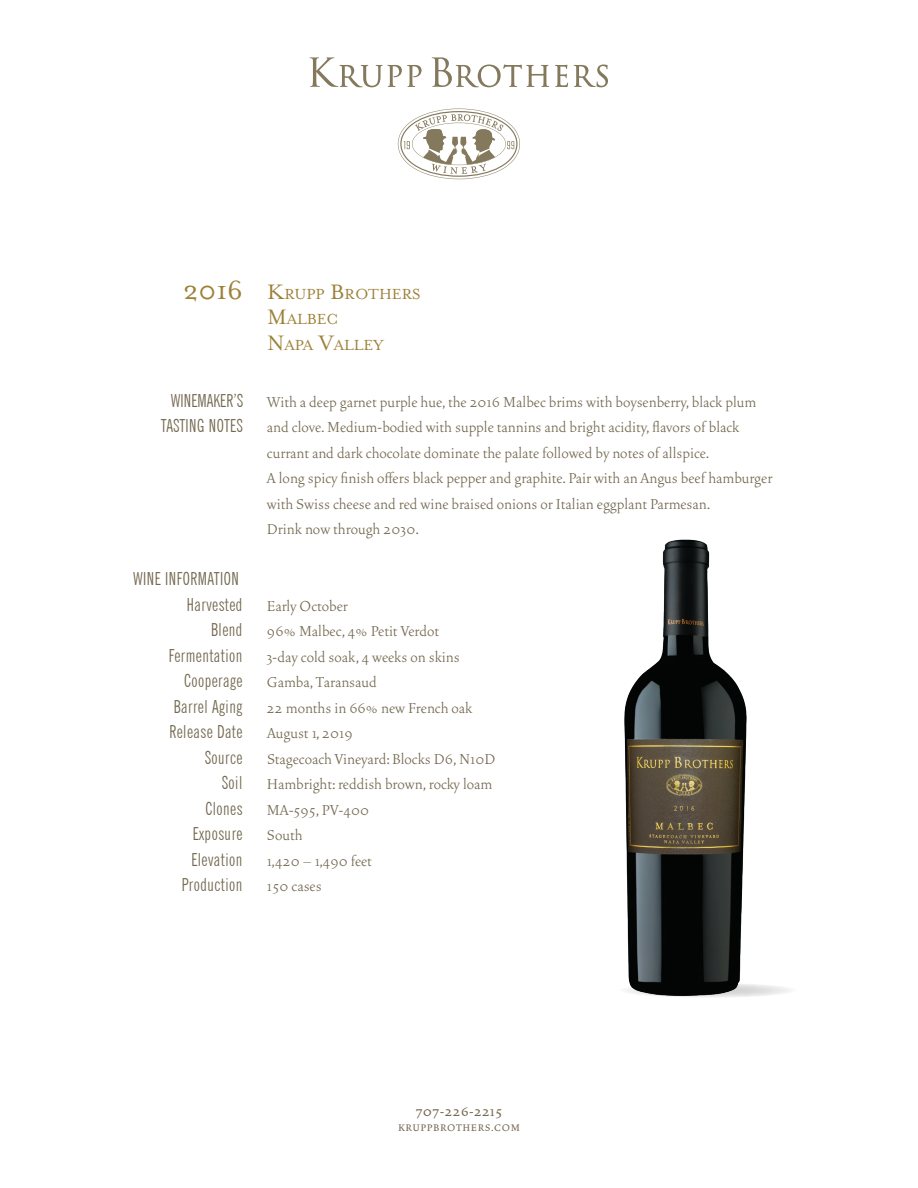
<style>
.page{position:relative;width:918px;height:1188px;background:#fff}
.page>*{position:absolute;margin:0;border:0;box-sizing:border-box;transform-origin:0 0}
.t1{font:300 18px "Vendetta OT";color:#73684f}
.t2{font:extra-condensed 18px "News Gothic BT";letter-spacing:.03em;color:#73684f}
.t3{font:extra-condensed 18px "News Gothic BT";letter-spacing:.01em;color:#73684f}
.t4{font:16.8px "Mrs Eaves Roman";color:#9d8138}
.t5{font:500 15px "Vendetta OT";letter-spacing:.025em;color:#73684f}
.t6{font:500 12px "Vendetta OT";letter-spacing:.05em;color:#73684f}
.s1{font-size:30px}
.s2{font-size:24px}
</style>
<div class="page">
<svg style="left:398px;top:109px;width:122px;height:70px"></svg>
<svg style="left:310px;top:57px;width:112px;height:30px"></svg>
<svg style="left:432px;top:57px;width:117px;height:30px"></svg>
<svg style="left:555px;top:65px;width:13px;height:22px"></svg>
<svg style="left:574px;top:65px;width:34px;height:22px"></svg>
<svg style="left:618px;top:983px;width:180px;height:15px"></svg>
<img style="left:623px;top:539px;width:126px;height:459px">
<p class="t4" style="left:183px;top:285px;width:239px"><span class="s1">2016</span> <span class="s2">K</span>RUPP <span class="s2">B</span>ROTHERS</p>
<p class="t4" style="left:267px;top:310px;width:73px"><span class="s2">M</span>ALBEC</p>
<p class="t4" style="left:267px;top:336px;width:118px"><span class="s2">N</span>APA <span class="s2">V</span>ALLEY</p>
<p class="t3" style="left:171px;top:390px;width:73px">WINEMAKER’S</p>
<p class="t2" style="left:161px;top:415px;width:83px">TASTING NOTES</p>
<p class="t1" style="left:267px;top:393px;width:491px">With a deep garnet purple hue, the 2016 Malbec brims with boysenberry, black plum</p>
<p class="t1" style="left:267px;top:418px;width:474px">and clove. Medium-bodied with supple tannins and bright acidity, flavors of black</p>
<p class="t1" style="left:267px;top:444px;width:444px">currant and dark chocolate dominate the palate followed by notes of allspice.</p>
<p class="t1" style="left:267px;top:469px;width:507px">A long spicy finish offers black pepper and graphite. Pair with an Angus beef hamburger</p>
<p class="t1" style="left:267px;top:495px;width:445px">with Swiss cheese and red wine braised onions or Italian eggplant Parmesan.</p>
<p class="t1" style="left:267px;top:520px;width:154px">Drink now through 2030.</p>
<p class="t2" style="left:134px;top:568px;width:107px">WINE INFORMATION</p>
<p class="t2" style="left:187px;top:594px;width:57px">Harvested</p>
<p class="t1" style="left:267px;top:597px;width:82px">Early October</p>
<p class="t2" style="left:211px;top:619px;width:33px">Blend</p>
<p class="t1" style="left:267px;top:622px;width:174px">96% Malbec, 4% Petit Verdot</p>
<p class="t2" style="left:169px;top:645px;width:75px">Fermentation</p>
<p class="t1" style="left:267px;top:648px;width:194px">3-day cold soak, 4 weeks on skins</p>
<p class="t2" style="left:184px;top:670px;width:60px">Cooperage</p>
<p class="t1" style="left:267px;top:673px;width:111px">Gamba, Taransaud</p>
<p class="t2" style="left:174px;top:696px;width:70px">Barrel Aging</p>
<p class="t1" style="left:267px;top:699px;width:207px">22 months in 66% new French oak</p>
<p class="t2" style="left:169px;top:721px;width:75px">Release Date</p>
<p class="t1" style="left:267px;top:724px;width:87px">August 1, 2019</p>
<p class="t2" style="left:205px;top:747px;width:39px">Source</p>
<p class="t1" style="left:267px;top:750px;width:230px">Stagecoach Vineyard: Blocks D6, N10D</p>
<p class="t2" style="left:222px;top:772px;width:22px">Soil</p>
<p class="t1" style="left:267px;top:775px;width:227px">Hambright: reddish brown, rocky loam</p>
<p class="t2" style="left:205px;top:798px;width:39px">Clones</p>
<p class="t1" style="left:267px;top:801px;width:104px">MA-595, PV-400</p>
<p class="t2" style="left:193px;top:823px;width:51px">Exposure</p>
<p class="t1" style="left:267px;top:826px;width:37px">South</p>
<p class="t2" style="left:191px;top:849px;width:53px">Elevation</p>
<p class="t1" style="left:267px;top:852px;width:106px">1,420 – 1,490 feet</p>
<p class="t2" style="left:182px;top:874px;width:62px">Production</p>
<p class="t1" style="left:267px;top:877px;width:56px">150 cases</p>
<p class="t5" style="left:416px;top:1104px;width:88px">707-226-2215</p>
<p class="t6" style="left:398px;top:1122px;width:123px">KRUPPBROTHERS.COM</p>
</div>
